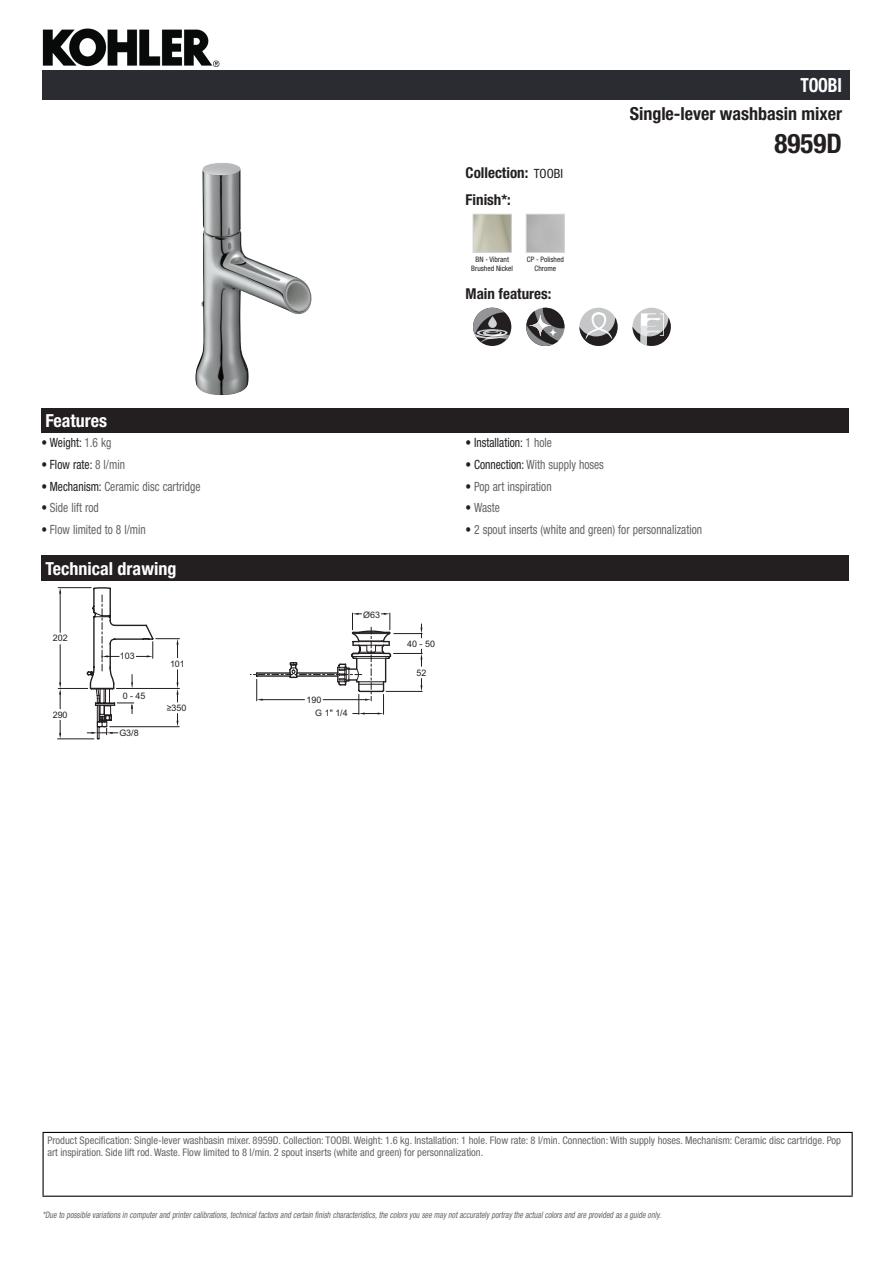
<style>
.page{position:relative;width:893px;height:1263px;background:#fff}
.page>*{position:absolute;margin:0;border:0;box-sizing:border-box;transform-origin:0 0}
.t1{font:700 condensed 27px "Helvetica Neue LT Std";color:#231f20}
.t2{font:700 condensed 19.5px "Helvetica Neue LT Std";letter-spacing:-.01em;color:#fff;scale:.9 1}
.t3{font:700 condensed 18px "Helvetica Neue LT Std";color:#231f20}
.t4{font:700 condensed 18px "Helvetica Neue LT Std";color:#fff}
.t5{font:700 condensed 15px/27.8px "Helvetica Neue LT Std";color:#231f20}
.t6{font:condensed 12.75px "Helvetica Neue LT Std";color:#626568;scale:.9 1}
.t7{font:condensed 12.75px "Helvetica Neue LT Std";color:#231f20;scale:.9 1}
.t8{font:condensed 10.5px/12px "Helvetica Neue LT Std";color:#626568}
.t9{font:italic condensed 9px "Helvetica Neue LT Std";color:#626568;scale:.87 1}
.t10{font:9px "Arial";color:#231f20}
.t11{font:condensed 7.5px/9px "Helvetica Neue LT Std";color:#231f20;text-align:center}
.s1{font-weight:400;font-size:12.75px}
.s2{color:#626568}
.s3{color:#231f20}
</style>
<div class="page">
<img style="left:42px;top:28px;width:188px;height:53px">
<img style="left:195px;top:163px;width:117px;height:232px">
<img style="left:475px;top:216px;width:35px;height:35px">
<div style="left:473px;top:214px;width:39px;height:39px;border:1px solid #d3d4da"></div>
<div style="left:526px;top:214px;width:39px;height:39px;border:1px solid #d3d4da"></div>
<div style="left:473px;top:308px;width:38px;height:38px;background:#231f20;border-radius:50%"></div>
<svg style="left:473px;top:308px;width:36px;height:34px"></svg>
<svg style="left:526px;top:308px;width:38px;height:38px"></svg>
<div style="left:579px;top:308px;width:39px;height:38px;background:#c5c6c8;border-radius:50%"></div>
<svg style="left:579px;top:312px;width:39px;height:34px"></svg>
<div style="left:632px;top:308px;width:39px;height:38px;background:#c7c8ca;border-radius:50%"></div>
<svg style="left:632px;top:313px;width:39px;height:33px"></svg>
<div style="left:41px;top:408px;width:808px;height:25px;background:#231f20"></div>
<div style="left:41px;top:556px;width:808px;height:25px;background:#231f20"></div>
<svg style="left:57px;top:587px;width:123px;height:152px"></svg>
<svg style="left:250px;top:613px;width:173px;height:102px"></svg>
<div style="left:43px;top:71px;width:807px;height:29px;background:#2a2c32"></div>
<hr style="left:43px;top:1132px;width:810px;height:1px;background:#040503">
<hr style="left:43px;top:1133px;width:1px;height:62px;background:#040503">
<hr style="left:852px;top:1133px;width:1px;height:62px;background:#040503">
<hr style="left:43px;top:1195px;width:810px;height:2px;background:#040503">
<h2 class="t2" style="left:800px;top:74px;width:48px">TOOBI</h2>
<h3 class="t3" style="left:630px;top:103px;width:214px">Single-lever washbasin mixer</h3>
<h3 class="t5" style="left:466px;top:158px;width:99px">Collection: <span class="s1">TOOBI<br></span>Finish*:</h3>
<p class="t11" style="left:471px;top:255px;width:43px">BN - Vibrant<br>Brushed Nickel</p>
<p class="t11" style="left:527px;top:255px;width:38px">CP - Polished<br>Chrome</p>
<h3 class="t5" style="left:466px;top:280px;width:87px">Main features:</h3>
<h3 class="t4" style="left:46px;top:410px;width:63px">Features</h3>
<p class="t7" style="left:41px;top:435px;width:79px">• Weight: <span class="s2">1.6 kg</span></p>
<p class="t7" style="left:466px;top:435px;width:97px">• Installation: <span class="s2">1 hole</span></p>
<p class="t7" style="left:41px;top:457px;width:94px">• Flow rate: <span class="s2">8 l/min</span></p>
<p class="t6" style="left:466px;top:457px;width:155px"><span class="s3">• Connection:</span> With supply hoses</p>
<p class="t6" style="left:41px;top:479px;width:178px"><span class="s3">• Mechanism:</span> Ceramic disc cartridge</p>
<p class="t6" style="left:466px;top:479px;width:97px"><span class="s3">•</span> Pop art inspiration</p>
<p class="t6" style="left:41px;top:501px;width:65px"><span class="s3">•</span> Side lift rod</p>
<p class="t6" style="left:466px;top:501px;width:40px"><span class="s3">•</span> Waste</p>
<p class="t6" style="left:41px;top:522px;width:118px"><span class="s3">•</span> Flow limited to 8 l/min</p>
<p class="t6" style="left:466px;top:522px;width:264px"><span class="s3">•</span> 2 spout inserts (white and green) for personnalization</p>
<h3 class="t4" style="left:46px;top:557px;width:132px">Technical drawing</h3>
<p class="t10" style="left:53px;top:632px;width:16px">202</p>
<p class="t10" style="left:53px;top:708px;width:16px">290</p>
<p class="t10" style="left:120px;top:650px;width:16px">103</p>
<p class="t10" style="left:123px;top:690px;width:24px">0 - 45</p>
<p class="t10" style="left:119px;top:727px;width:21px">G3/8</p>
<p class="t10" style="left:170px;top:657px;width:16px">101</p>
<p class="t10" style="left:167px;top:702px;width:21px">≥350</p>
<p class="t10" style="left:363px;top:608px;width:18px">Ø63</p>
<p class="t10" style="left:306px;top:694px;width:16px">190</p>
<p class="t10" style="left:315px;top:707px;width:34px">G 1" 1/4</p>
<p class="t10" style="left:407px;top:638px;width:29px">40 - 50</p>
<p class="t10" style="left:416px;top:667px;width:11px">52</p>
<h1 class="t1" style="left:775px;top:127px;width:69px">8959D</h1>
<p class="t8" style="left:47px;top:1134px;width:795px">Product Specification: Single-lever washbasin mixer. 8959D. Collection: TOOBI. Weight: 1.6 kg. Installation: 1 hole. Flow rate: 8 l/min. Connection: With supply hoses. Mechanism: Ceramic disc cartridge. Pop art inspiration. Side lift rod. Waste. Flow limited to 8 l/min. 2 spout inserts (white and green) for personnalization.</p>
<p class="t9" style="left:43px;top:1210px;width:714px">*Due to possible variationsin computerand printercalibrations,technicalfactorsand certain finish characteristics,the colorsyou see maynotaccuratelyportraythe actualcolorsand are provided asa guide only.</p>
</div>
